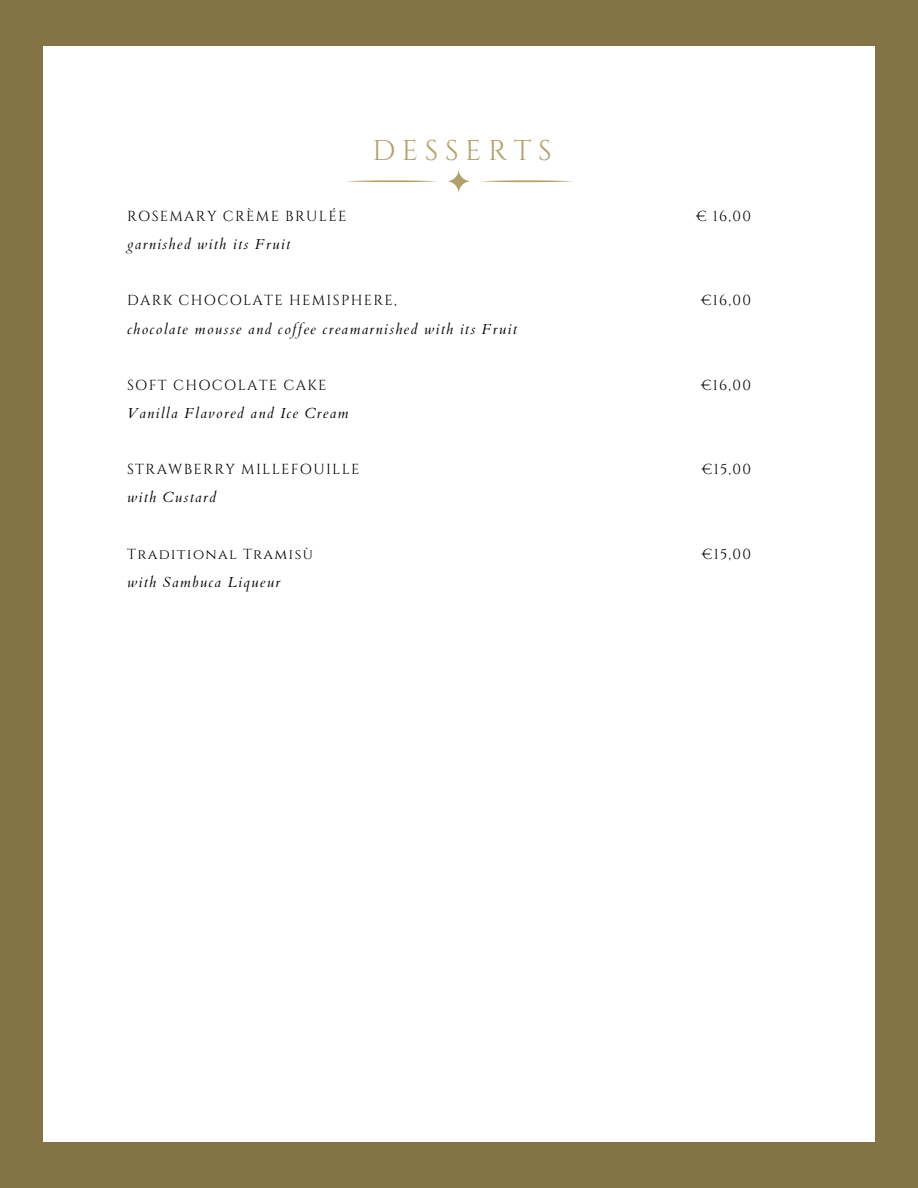
<style>
.page{position:relative;width:918px;height:1188px;background:#847445}
.page>*{position:absolute;margin:0;border:0;box-sizing:border-box;transform-origin:0 0}
.t1{font:28.5px "Cinzel";letter-spacing:.23em;color:#b2a06b}
.t2{font:14.55px "Cinzel";letter-spacing:.09em;color:#000}
.t3{font:italic 14.55px "Cardo";letter-spacing:.09em;color:#000}
</style>
<div class="page">
<div style="left:43px;top:46px;width:832px;height:1096px;background:#fff"></div>
<svg style="left:447px;top:170px;width:23px;height:23px"></svg>
<svg style="left:481px;top:180px;width:91px;height:2px"></svg>
<svg style="left:346px;top:180px;width:91px;height:2px"></svg>
<p class="t2" style="left:127px;top:207px;width:221px">ROSEMARY CRÈME BRULÉE</p>
<p class="t3" style="left:127px;top:235px;width:165px">garnished with its Fruit</p>
<p class="t1" style="left:372px;top:133px;width:181px">DESSERTS</p>
<p class="t2" style="left:127px;top:291px;width:271px">DARK CHOCOLATE HEMISPHERE,</p>
<p class="t3" style="left:127px;top:319px;width:391px">chocolate mousse and coffee creamarnished with its Fruit</p>
<p class="t2" style="left:127px;top:376px;width:201px">SOFT CHOCOLATE CAKE</p>
<p class="t3" style="left:127px;top:404px;width:223px">Vanilla Flavored and Ice Cream</p>
<p class="t2" style="left:127px;top:460px;width:234px">STRAWBERRY MILLEFOUILLE</p>
<p class="t3" style="left:127px;top:488px;width:90px">with Custard</p>
<p class="t2" style="left:127px;top:544px;width:187px">Traditional Tramisù</p>
<p class="t3" style="left:127px;top:572px;width:155px">with Sambuca Liqueur</p>
<p class="t2" style="left:696px;top:207px;width:57px">€ 16,00</p>
<p class="t2" style="left:701px;top:291px;width:52px">€16,00</p>
<p class="t2" style="left:701px;top:376px;width:52px">€16,00</p>
<p class="t2" style="left:702px;top:460px;width:51px">€15,00</p>
<p class="t2" style="left:702px;top:544px;width:51px">€15,00</p>
</div>
